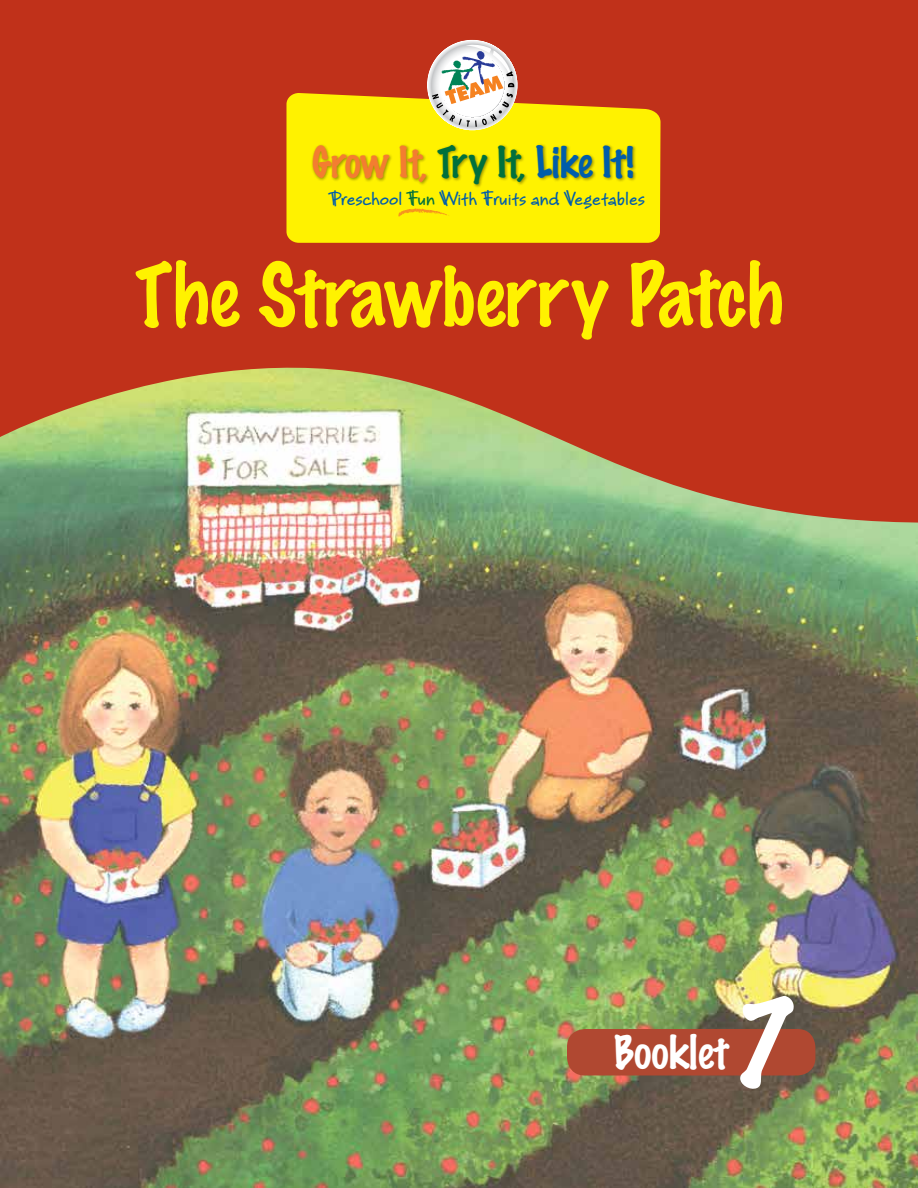
<style>
.page{position:relative;width:918px;height:1188px;background:#fff}
.page>*{position:absolute;margin:0;border:0;box-sizing:border-box;transform-origin:0 0}
.t1{font:100 108px "Marker Felt";color:#fff}
.t2{font:100 78px "Marker Felt";color:#fff200}
.t3{font:100 42px "Marker Felt";color:#fff}
.t4{font:100 39px "Marker Felt";color:#f47d30}
.t5{font:700 19.5px "Bruno JB Std";color:#005daa}
.s1{color:#00703c}
.s2{color:#005daa}
</style>
<div class="page">
<img style="left:0;top:523px;width:918px;height:665px">
<svg style="left:0;top:0;width:918px;height:523px;background:#bc4f32"></svg>
<svg style="left:286px;top:93px;width:375px;height:150px;background:#fae401"></svg>
<div style="left:311px;top:143px;width:326px;height:46px;background:#000;opacity:.4"></div>
<svg style="left:398px;top:208px;width:51px;height:9px"></svg>
<svg style="left:422px;top:40px;width:101px;height:96px"></svg>
<div style="left:567px;top:1029px;width:248px;height:47px;background:#b04831;border-radius:18px"></div>
<h3 class="t4" style="left:312px;top:144px;width:323px">Grow It, <span class="s1">Try It,</span> <span class="s2">Like It!</span></h3>
<p class="t5" style="left:329px;top:186px;width:317px">Preschool <span class="s1">Fun</span> With Fruits and Vegetables</p>
<h2 class="t2" style="left:135px;top:257px;width:650px">The Strawberry Patch</h2>
<h3 class="t3" style="left:614px;top:1032px;width:116px">Booklet</h3>
<h1 class="t1" style="left:739px;top:991px;width:53px">7</h1>
</div>
